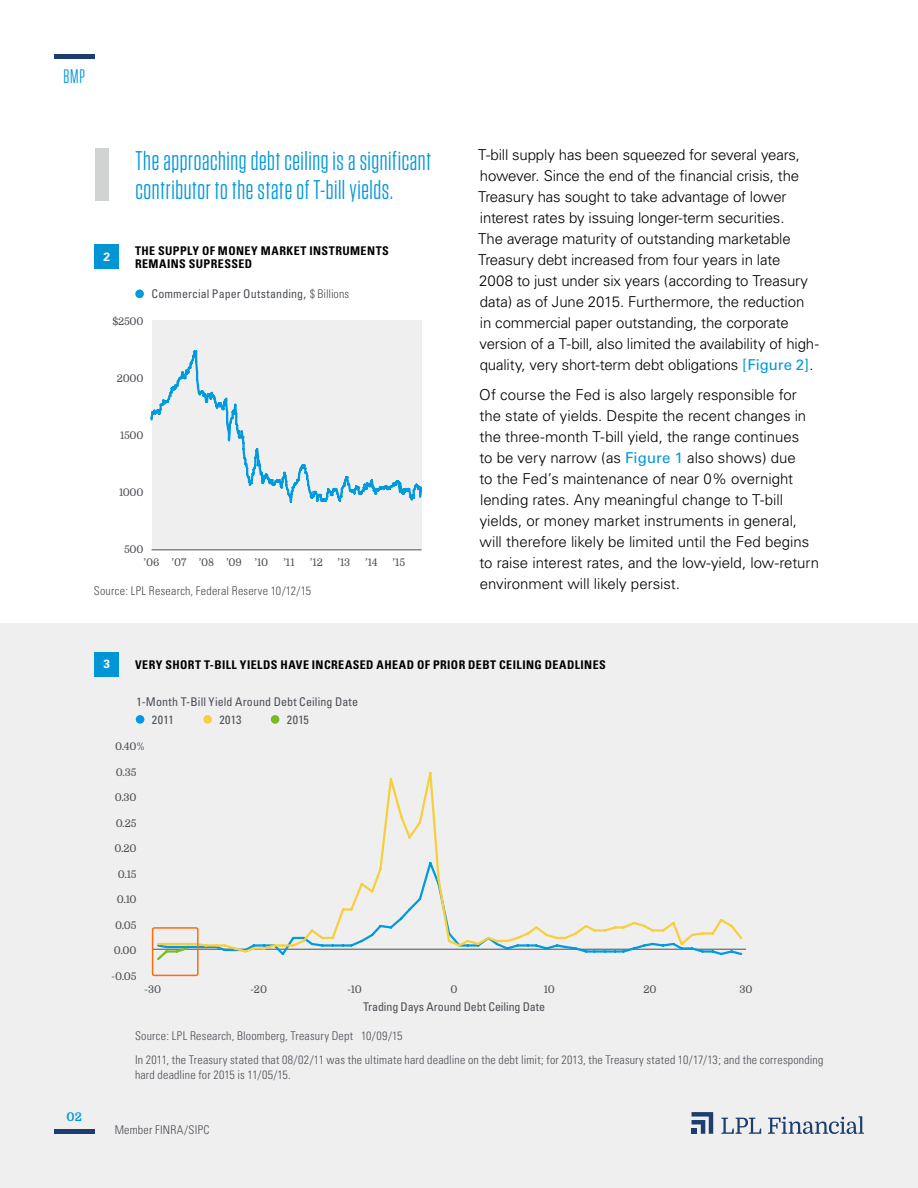
<style>
.page{position:relative;width:918px;height:1188px;background:#fff}
.page>*{position:absolute;margin:0;border:0;box-sizing:border-box;transform-origin:0 0}
.t1{font:27px/28.5px "Tungsten Narrow";letter-spacing:.02em;color:#0098d8}
.t2{font:19.5px "Tungsten Narrow";color:#0098d8}
.t3{font:300 15px/21px "Univers";letter-spacing:-.005em;color:#000}
.t4{font:300 condensed 12px/24px "Univers";letter-spacing:.015em;color:#4b4f54}
.t5{font:condensed 12px "Univers";letter-spacing:.005em;color:#4b4f54}
.t6{font:700 condensed 12px/13.5px "Univers";letter-spacing:.035em;color:#000}
.t7{font:700 12px "Domine";color:#0098d8}
.t8{font:700 12px "Univers";color:#fff}
.t9{font:10.5px "Domine";letter-spacing:-.02em;color:#4d5055}
.t10{font:10.5px "Domine";letter-spacing:-.025em;color:#4b4f54}
.s1{font-weight:300}
.s2{font-weight:400;color:#0098d8}
</style>
<div class="page">
<div style="left:0;top:1080px;width:918px;height:108px;background:#efeff0"></div>
<hr style="left:54px;top:1130px;width:40px;height:4px;background:#1b3e6f">
<hr style="left:54px;top:54px;width:40px;height:4px;background:#1b3e6f">
<svg style="left:692px;top:1112px;width:21px;height:22px"></svg>
<svg style="left:721px;top:1118px;width:40px;height:16px"></svg>
<svg style="left:768px;top:1116px;width:96px;height:18px"></svg>
<div style="left:0;top:623px;width:918px;height:457px;background:#efeff0"></div>
<div style="left:94px;top:652px;width:25px;height:25px;background:#0096d6"></div>
<div style="left:94px;top:244px;width:25px;height:25px;background:#0096d6"></div>
<div style="left:95px;top:148px;width:13px;height:53px;background:#d1d3d3"></div>
<div style="left:152px;top:320px;width:270px;height:230px;background:#efeff0"></div>
<div style="left:135px;top:290px;width:9px;height:8px;background:#009bde;border-radius:50%"></div>
<hr style="left:152px;top:549px;width:270px;height:1px;background:#4d5055">
<svg style="left:150px;top:350px;width:273px;height:153px"></svg>
<div style="left:136px;top:715px;width:8px;height:9px;background:#009bde;border-radius:50%"></div>
<div style="left:203px;top:715px;width:9px;height:9px;background:#f7cf3c;border-radius:50%"></div>
<div style="left:271px;top:715px;width:8px;height:9px;background:#77bc1f;border-radius:50%"></div>
<hr style="left:152px;top:949px;width:594px;height:1px;background:#4b4f54">
<svg style="left:199px;top:771px;width:545px;height:183px"></svg>
<svg style="left:151px;top:927px;width:48px;height:50px"></svg>
<h2 class="t2" style="left:63px;top:67px;width:23px">BMP</h2>
<h1 class="t1" style="left:135px;top:147px;width:297px">The approaching debt ceiling is a significant contributor to the state of T-bill yields.</h1>
<p class="t8" style="left:103px;top:249px;width:8px">2</p>
<p class="t6" style="left:135px;top:244px;width:255px">THE SUPPLY OF MONEY MARKET INSTRUMENTS<br>REMAINS SUPRESSED</p>
<p class="t9" style="left:112px;top:315px;width:33px">$2500</p>
<p class="t5" style="left:151px;top:286px;width:199px">Commercial Paper Outstanding, <span class="s1">$ Billions</span></p>
<p class="t9" style="left:117px;top:372px;width:28px">2000</p>
<p class="t9" style="left:120px;top:429px;width:25px">1500</p>
<p class="t9" style="left:119px;top:486px;width:26px">1000</p>
<p class="t9" style="left:124px;top:543px;width:21px">500</p>
<p class="t9" style="left:144px;top:557px;width:126px">’06 ’07 ’08 ’09 ’10</p>
<p class="t9" style="left:283px;top:557px;width:13px">’11</p>
<p class="t9" style="left:310px;top:557px;width:15px">’12</p>
<p class="t9" style="left:337px;top:557px;width:14px">’13</p>
<p class="t9" style="left:365px;top:557px;width:14px">’14</p>
<p class="t9" style="left:393px;top:557px;width:14px">’15</p>
<p class="t4" style="left:94px;top:579px;width:219px">Source: LPL Research, Federal Reserve 10/12/15</p>
<p class="t3" style="left:478px;top:145px;width:342px">T-bill supply has been squeezed for several years, however. Since the end of the financial crisis, the Treasury has sought to take advantage of lower interest rates by issuing longer-term securities.<br>The average maturity of outstanding marketable Treasury debt increased from four years in late<br>2008 to just under six years (according to Treasury data) as of June 2015. Furthermore, the reduction<br>in commercial paper outstanding, the corporate version of a T-bill, also limited the availability of high&shy;quality, very short-term debt obligations <span class="s2">[Figure 2]</span>.</p>
<p class="t3" style="left:479px;top:385px;width:341px">Of course the Fed is also largely responsible for the state of yields. Despite the recent changes in the three-month T-bill yield, the range continues<br>to be very narrow (as <span class="s2">Figure 1</span> also shows) due<br>to the Fed’s maintenance of near 0% overnight lending rates. Any meaningful change to T-bill yields, or money market instruments in general, will therefore likely be limited until the Fed begins to raise interest rates, and the low-yield, low-return environment will likely persist.</p>
<p class="t7" style="left:67px;top:1110px;width:17px">02</p>
<p class="t8" style="left:103px;top:657px;width:8px">3</p>
<p class="t6" style="left:135px;top:658px;width:472px">VERY SHORT T-BILL YIELDS HAVE INCREASED AHEAD OF PRIOR DEBT CEILING DEADLINES</p>
<p class="t5" style="left:137px;top:694px;width:223px">1-Month T-Bill Yield Around Debt Ceiling Date</p>
<p class="t10" style="left:115px;top:741px;width:31px">0.40%</p>
<p class="t10" style="left:116px;top:766px;width:22px">0.35</p>
<p class="t10" style="left:115px;top:792px;width:23px">0.30</p>
<p class="t10" style="left:116px;top:817px;width:22px">0.25</p>
<p class="t10" style="left:114px;top:843px;width:24px">0.20</p>
<p class="t10" style="left:118px;top:868px;width:20px">0.15</p>
<p class="t10" style="left:117px;top:894px;width:21px">0.10</p>
<p class="t10" style="left:115px;top:919px;width:23px">0.05</p>
<p class="t10" style="left:114px;top:945px;width:24px">0.00</p>
<p class="t10" style="left:111px;top:970px;width:27px">-0.05</p>
<p class="t5" style="left:152px;top:712px;width:23px">2011</p>
<p class="t5" style="left:219px;top:712px;width:24px">2013</p>
<p class="t5" style="left:287px;top:712px;width:24px">2015</p>
<p class="t9" style="left:144px;top:983px;width:19px">-30</p>
<p class="t9" style="left:250px;top:983px;width:19px">-20</p>
<p class="t9" style="left:347px;top:983px;width:16px">-10</p>
<p class="t9" style="left:451px;top:983px;width:9px">0</p>
<p class="t9" style="left:544px;top:983px;width:13px">10</p>
<p class="t9" style="left:643px;top:983px;width:15px">20</p>
<p class="t5" style="left:363px;top:999px;width:184px">Trading Days Around Debt Ceiling Date</p>
<p class="t9" style="left:739px;top:983px;width:15px">30</p>
<p class="t4" style="left:135px;top:1024px;width:690px">Source: LPL Research, Bloomberg, Treasury Dept 10/09/15<br>In 2011, the Treasury stated that 08/02/11 was the ultimate hard deadline on the debt limit; for 2013, the Treasury stated 10/17/13; and the corresponding</p>
<p class="t4" style="left:135px;top:1063px;width:157px">hard deadline for 2015 is 11/05/15.</p>
<p class="t4" style="left:115px;top:1118px;width:96px">Member FINRA/SIPC</p>
</div>
